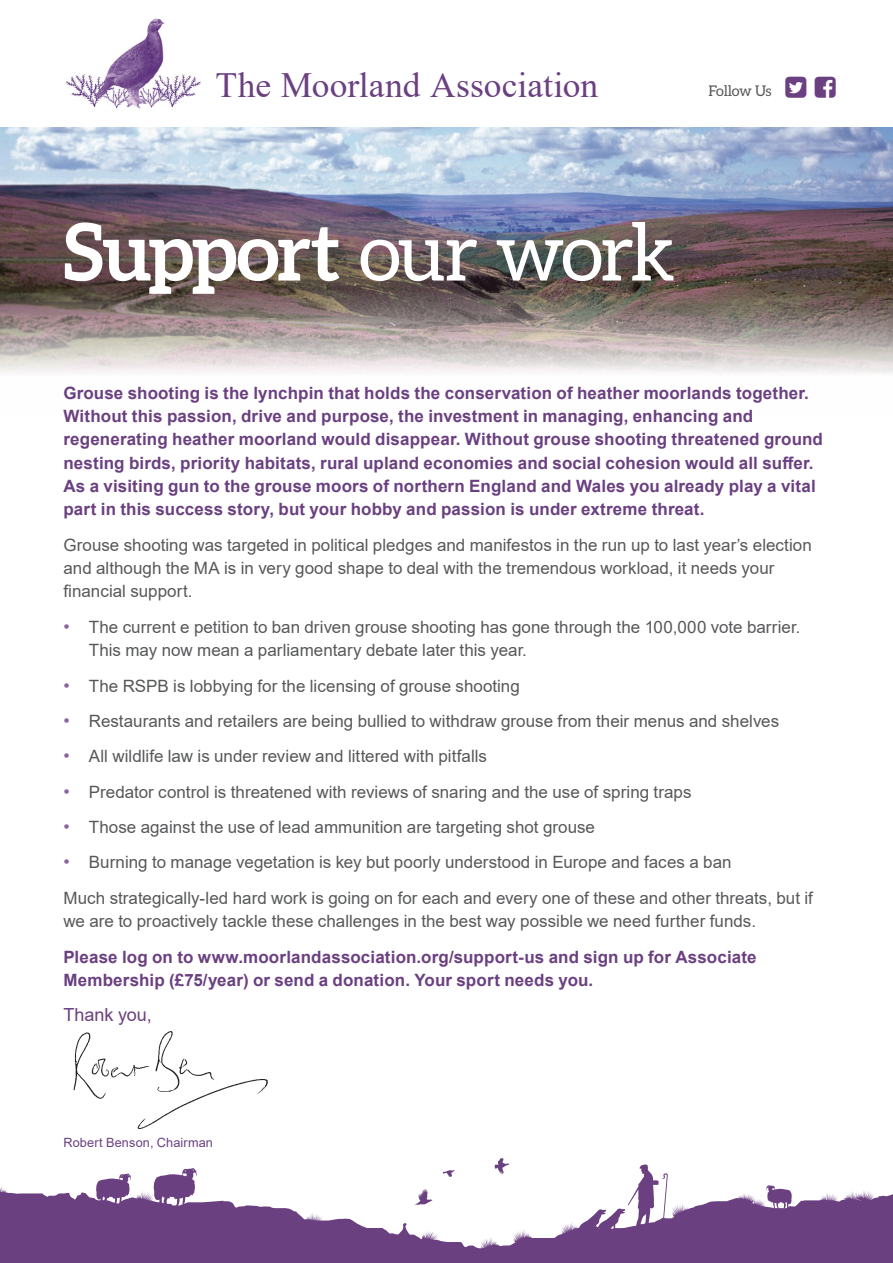
<style>
.page{position:relative;width:893px;height:1263px;background:#fff}
.page>*{position:absolute;margin:0;border:0;box-sizing:border-box;transform-origin:0 0}
.Open_Sans{font:700 79.5px "Aleo";letter-spacing:-.025em;color:#fff}
.t1{font:35.4px "Times New Roman";color:#6b4081}
.Open_Sans-2{font:18px "Arial";color:#6b4081}
.Open_Sans-3{font:16.95px/23.4px "Arial";color:#57585a}
.Open_Sans-4{font:700 16.95px/23.4px "Arial";letter-spacing:.005em;color:#6b4081}
.Open_Sans-5{font:14.7px "Aleo";letter-spacing:-.03em;color:#57585a}
.Open_Sans-6{font:12.75px "Arial";letter-spacing:.01em;color:#6b4081}
.s1{font-weight:400}
.s2{font-size:18px;color:#89669a}
</style>
<div class="page">
<img style="left:0;top:128px;width:893px;height:245px">
<img style="left:66px;top:18px;width:135px;height:91px">
<svg style="left:0;top:1192px;width:893px;height:71px;fill:#6b4081"></svg>
<svg style="left:513px;top:1228px;width:19px;height:17px"></svg>
<svg style="left:561px;top:1164px;width:129px;height:74px"></svg>
<svg style="left:398px;top:1223px;width:13px;height:14px"></svg>
<svg style="left:480px;top:1236px;width:22px;height:17px"></svg>
<svg style="left:421px;top:1229px;width:19px;height:16px"></svg>
<svg style="left:304px;top:1211px;width:19px;height:17px"></svg>
<svg style="left:0;top:1187px;width:9px;height:9px"></svg>
<svg style="left:819px;top:1192px;width:19px;height:16px"></svg>
<svg style="left:844px;top:1191px;width:31px;height:15px"></svg>
<svg style="left:96px;top:1168px;width:101px;height:41px"></svg>
<svg style="left:736px;top:1185px;width:56px;height:25px"></svg>
<svg style="left:415px;top:1189px;width:17px;height:16px"></svg>
<svg style="left:495px;top:1158px;width:14px;height:16px"></svg>
<svg style="left:443px;top:1170px;width:12px;height:7px"></svg>
<img style="left:73px;top:1031px;width:195px;height:98px">
<p class="t1" style="left:215px;top:60px;width:384px">The Moorland Association</p>
<p class="Open_Sans-5" style="left:708px;top:82px;width:65px">Follow Us</p>
<p class="Open_Sans" style="left:63px;top:206px;width:614px">Support <span class="s1">our work</span></p>
<p class="Open_Sans-4" style="left:63px;top:381px;width:761px">Grouse shooting is the lynchpin that holds the conservation of heather moorlands together.<br>Without this passion, drive and purpose, the investment in managing, enhancing and regenerating heather moorland would disappear. Without grouse shooting threatened ground nesting birds, priority habitats, rural upland economies and social cohesion would all suffer.<br>As a visiting gun to the grouse moors of northern England and Wales you already play a vital part in this success story, but your hobby and passion is under extreme threat.</p>
<p class="Open_Sans-3" style="left:63px;top:533px;width:750px">Grouse shooting was targeted in political pledges and manifestos in the run up to last year’s election and although the MA is in very good shape to deal with the tremendous workload, it needs your financial support.</p>
<p class="Open_Sans-3" style="left:89px;top:615px;width:713px;text-indent:-25px"><span class="s2">•</span> The current e petition to ban driven grouse shooting has gone through the 100,000 vote barrier.<br>This may now mean a parliamentary debate later this year.</p>
<p class="Open_Sans-3" style="left:63px;top:674px;width:458px"><span class="s2">•</span> The RSPB is lobbying for the licensing of grouse shooting</p>
<p class="Open_Sans-3" style="left:63px;top:709px;width:717px"><span class="s2">•</span> Restaurants and retailers are being bullied to withdraw grouse from their menus and shelves</p>
<p class="Open_Sans-3" style="left:63px;top:744px;width:425px"><span class="s2">•</span> All wildlife law is under review and littered with pitfalls</p>
<p class="Open_Sans-3" style="left:63px;top:780px;width:630px"><span class="s2">•</span> Predator control is threatened with reviews of snaring and the use of spring traps</p>
<p class="Open_Sans-3" style="left:63px;top:815px;width:533px"><span class="s2">•</span> Those against the use of lead ammunition are targeting shot grouse</p>
<p class="Open_Sans-3" style="left:63px;top:851px;width:670px"><span class="s2">•</span> Burning to manage vegetation is key but poorly understood in Europe and faces a ban</p>
<p class="Open_Sans-3" style="left:63px;top:886px;width:751px">Much strategically-led hard work is going on for each and every one of these and other threats, but if we are to proactively tackle these challenges in the best way possible we need further funds.</p>
<p class="Open_Sans-4" style="left:63px;top:945px;width:695px">Please log on to www.moorlandassociation.org/support-us and sign up for Associate<br>Membership (£75/year) or send a donation. Your sport needs you.</p>
<p class="Open_Sans-2" style="left:63px;top:1002px;width:90px">Thank you,</p>
<p class="Open_Sans-6" style="left:63px;top:1134px;width:151px">Robert Benson, Chairman</p>
</div>
